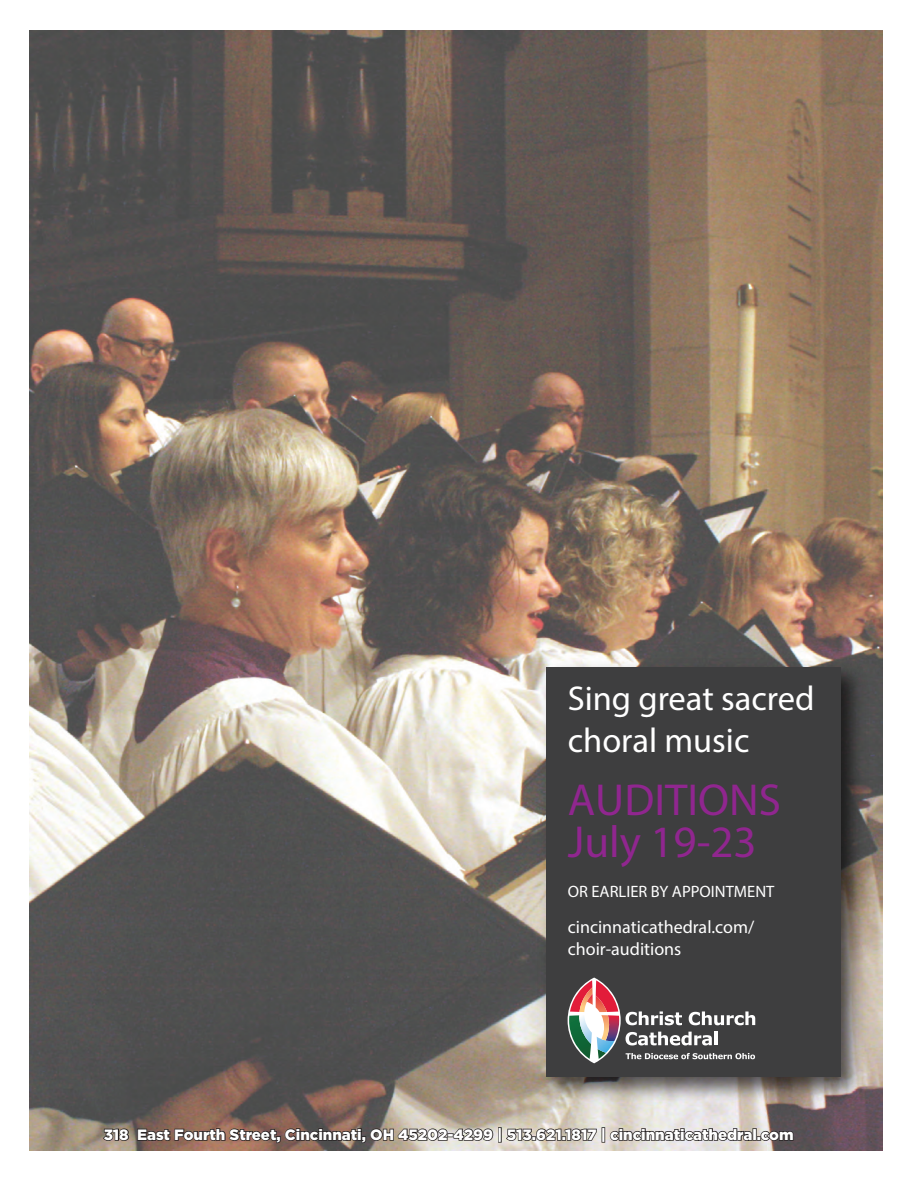
<style>
.page{position:relative;width:918px;height:1188px;background:#fff}
.page>*{position:absolute;margin:0;border:0;box-sizing:border-box;transform-origin:0 0}
.t1{font:45px/42px "Myriad Pro";color:#90268f}
.t2{font:34.5px/41.4px "Myriad Pro";color:#fff}
.t3{font:18px/21.6px "Myriad Pro";color:#fff}
.t4{font:16.5px "Myriad Pro";color:#fff}
.t5{font:900 15px "Gotham";color:#fff}
</style>
<div class="page">
<img style="left:30px;top:31px;width:853px;height:1119px">
<img style="left:534px;top:655px;width:340px;height:455px">
<div style="left:546px;top:667px;width:294px;height:410px;background:#3e3e3f"></div>
<svg style="left:102px;top:1128px;width:28px;height:14px"></svg>
<svg style="left:137px;top:1128px;width:357px;height:16px;background:#6a5b54"></svg>
<div style="left:498px;top:1127px;width:4px;height:16px;border:2px solid #231f20"></div>
<svg style="left:505px;top:1128px;width:93px;height:14px"></svg>
<div style="left:602px;top:1127px;width:3px;height:16px;border:2px solid #231f20"></div>
<svg style="left:609px;top:1128px;width:185px;height:14px;background:#787372"></svg>
<svg style="left:568px;top:978px;width:187px;height:85px"></svg>
<h2 class="t2" style="left:568px;top:678px;width:248px">Sing great sacred choral music</h2>
<h1 class="t1" style="left:568px;top:778px;width:215px">AUDITIONS<br>July 19-23</h1>
<p class="t4" style="left:568px;top:882px;width:208px">OR EARLIER BY APPOINTMENT</p>
<p class="t3" style="left:568px;top:916px;width:188px">cincinnaticathedral.com/ choir-auditions</p>
<p class="t5" style="left:104px;top:1126px;width:691px">318 East Fourth Street, Cincinnati, OH 45202-4299 | 513.621.1817 | cincinnaticathedral.com</p>
</div>
